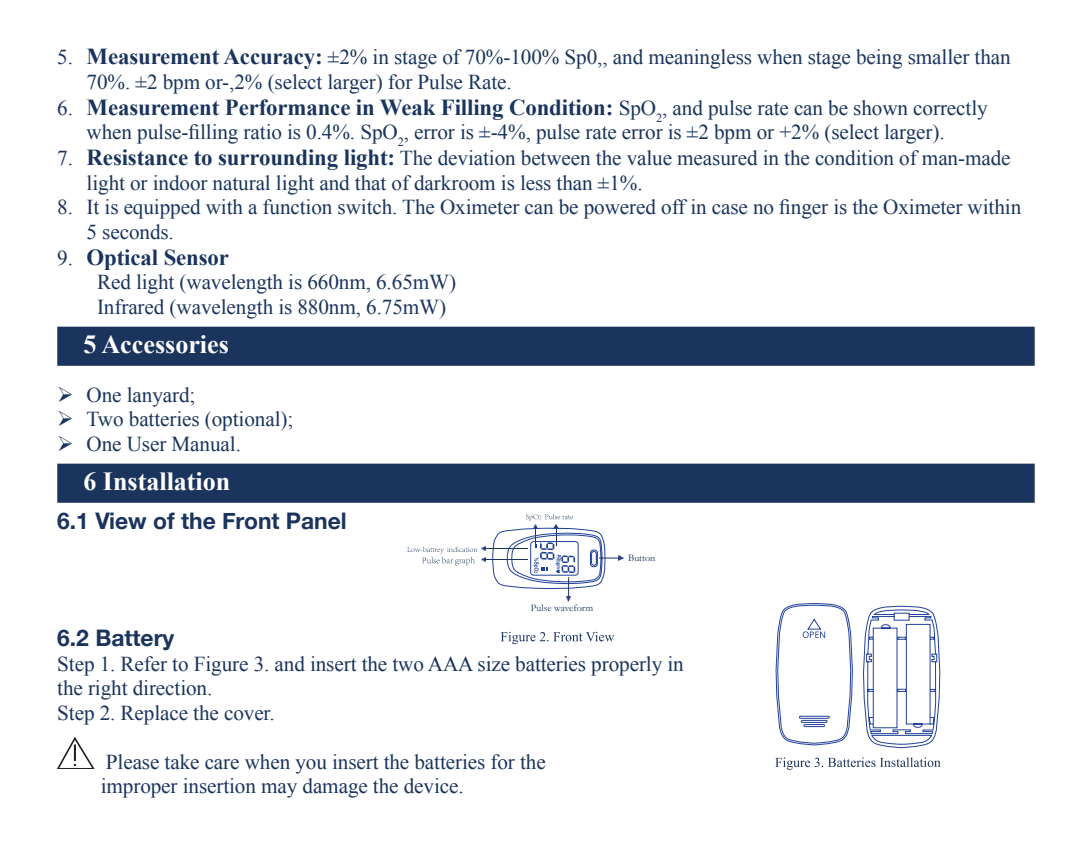
<style>
.page{position:relative;width:1092px;height:844px;background:#fff}
.page>*{position:absolute;margin:0;border:0;box-sizing:border-box;transform-origin:0 0}
.Solid_Ruled_Head{font:700 25.9px "Times New Roman";color:#fff}
.text_1{font:700 22.75px "Times New Roman";letter-spacing:-.005em;color:#1a345d}
.heading_bold_1{font:700 22.75px "Helvetica Neue";color:#1a345d}
.text_1-2{font:21.35px/24.5px "Times New Roman";letter-spacing:-.005em;color:#1a345d}
.text_bold{font:10.15px "Garamond";color:#1a345d}
.s1{font-weight:700;font-size:22.75px}
.s2{font-weight:400;font-size:21.35px}
</style>
<div class="page">
<svg style="left:500px;top:631px;width:114px;height:13px"></svg>
<hr style="left:485px;top:548px;width:43px;height:1px;background:#1a345d">
<svg style="left:407px;top:546px;width:78px;height:19px"></svg>
<hr style="left:485px;top:559px;width:43px;height:1px;background:#1a345d">
<svg style="left:492px;top:514px;width:131px;height:87px"></svg>
<svg style="left:775px;top:757px;width:165px;height:12px"></svg>
<svg style="left:775px;top:603px;width:165px;height:145px"></svg>
<div style="left:799px;top:715px;width:30px;height:3px;border:1px solid #214099"></div>
<div style="left:801px;top:719px;width:26px;height:3px;border:1px solid #214099"></div>
<div style="left:803px;top:724px;width:21px;height:2px;border:1px solid #214099"></div>
<div style="left:57px;top:326px;width:977px;height:40px;background:#1a345d"></div>
<div style="left:57px;top:463px;width:977px;height:39px;background:#1a345d"></div>
<svg style="left:57px;top:736px;width:37px;height:32px"></svg>
<p class="text_1-2" style="left:87px;top:44px;width:925px;text-indent:-29px">5. <span class="s1">Measurement Accuracy:</span> ±2% in stage of 70%-100% Sp0,, and meaningless when stage being smaller than<br>70%. ±2 bpm or-,2% (select larger) for Pulse Rate.</p>
<p class="text_1" style="left:57px;top:91px;width:931px"><span class="s2">6.</span> Measurement Performance in Weak Filling Condition: <span class="s2">SpO</span><sub>2</sub><span class="s2">, and pulse rate can be shown correctly</span></p>
<p class="text_1-2" style="left:87px;top:119px;width:859px">when pulse-filling ratio is 0.4%. SpO<sub>2</sub>, error is ±-4%, pulse rate error is ±2 bpm or +2% (select larger).</p>
<p class="text_1-2" style="left:87px;top:145px;width:925px;text-indent:-29px">7. <span class="s1">Resistance to surrounding light:</span> The deviation between the value measured in the condition of man-made light or indoor natural light and that of darkroom is less than ±1%.</p>
<p class="text_1-2" style="left:87px;top:194px;width:936px;text-indent:-29px">8. It is equipped with a function switch. The Oximeter can be powered off in case no finger is the Oximeter within<br>5 seconds.</p>
<p class="text_1" style="left:57px;top:241px;width:173px"><span class="s2">9.</span> Optical Sensor</p>
<p class="text_1-2" style="left:97px;top:269px;width:360px">Red light (wavelength is 660nm, 6.65mW)</p>
<p class="text_1-2" style="left:97px;top:294px;width:350px">Infrared (wavelength is 880nm, 6.75mW)</p>
<p class="Solid_Ruled_Head" style="left:83px;top:326px;width:147px">5 Accessories</p>
<p class="text_1-2" style="left:57px;top:382px;width:140px">➢ One lanyard;</p>
<p class="text_1-2" style="left:57px;top:406px;width:237px">➢ Two batteries (optional);</p>
<p class="text_1-2" style="left:57px;top:431px;width:185px">➢ One User Manual.</p>
<p class="Solid_Ruled_Head" style="left:83px;top:463px;width:149px">6 Installation</p>
<p class="heading_bold_1" style="left:57px;top:500px;width:291px">6.1 View of the Front Panel</p>
<p class="text_bold" style="left:531px;top:601px;width:64px">Pulse waveform</p>
<p class="text_bold" style="left:628px;top:551px;width:29px">Button</p>
<p class="heading_bold_1" style="left:57px;top:617px;width:119px">6.2 Battery</p>
<p class="text_1-2" style="left:57px;top:650px;width:628px">Step 1. Refer to Figure 3. and insert the two AAA size batteries properly in the right direction.</p>
<p class="text_1-2" style="left:57px;top:699px;width:219px">Step 2. Replace the cover.</p>
<p class="text_1-2" style="left:101px;top:748px;width:446px">Please take care when you insert the batteries for the improper insertion may damage the device.</p>
</div>
